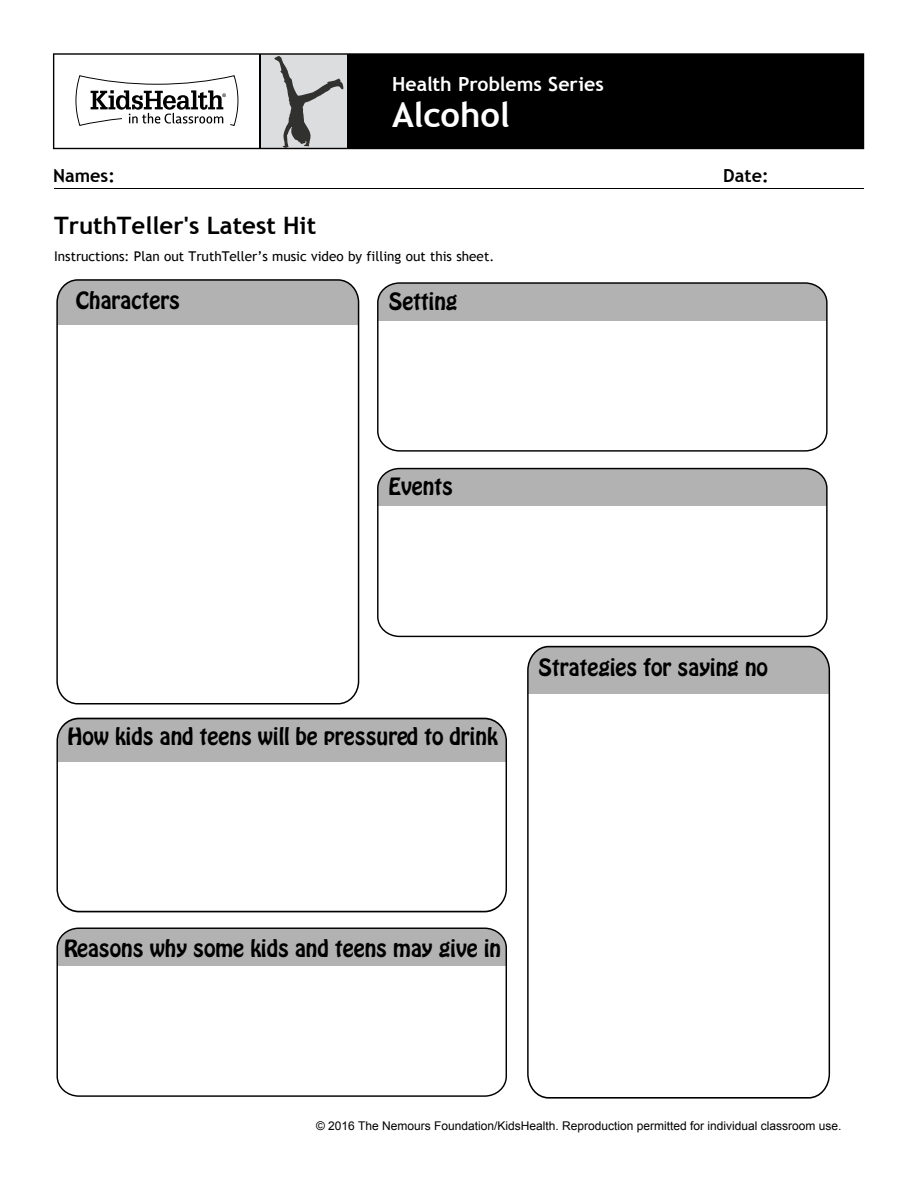
<style>
.page{position:relative;width:918px;height:1188px;background:#fff}
.page>*{position:absolute;margin:0;border:0;box-sizing:border-box;transform-origin:0 0}
.t1{font:700 34.5px "Trebuchet MS";letter-spacing:-.005em;color:#fff}
.t2{font:700 24px "Trebuchet MS";color:#000}
.t3{font:21px "Hobo Std";color:#000}
.t4{font:700 19.5px "Trebuchet MS";color:#fff}
.t5{font:700 18px "Trebuchet MS";letter-spacing:.005em;color:#000}
.t6{font:13.5px "Trebuchet MS";color:#000}
.t7{font:12px "Arial";color:#000}
.s1{font-style:inherit}
</style>
<div class="page">
<svg style="left:53px;top:53px;width:811px;height:96px;fill:#000"></svg>
<svg style="left:274px;top:56px;width:69px;height:92px;background:#b7b7b8"></svg>
<hr style="left:54px;top:188px;width:810px;height:1px;background:#000">
<svg style="left:527px;top:645px;width:304px;height:454px"></svg>
<div style="left:57px;top:928px;width:449px;height:38px;background:#b3b2b2"></div>
<div style="left:57px;top:928px;width:450px;height:169px;border:1px solid #000;border-radius:21px"></div>
<div style="left:57px;top:718px;width:449px;height:44px;background:#b3b2b2"></div>
<div style="left:56px;top:718px;width:451px;height:194px;border:2px solid #000;border-radius:22px"></div>
<div style="left:378px;top:469px;width:449px;height:37px;background:#b3b2b2"></div>
<div style="left:377px;top:468px;width:451px;height:169px;border:1px solid #000;border-radius:21px"></div>
<div style="left:378px;top:283px;width:449px;height:38px;background:#b3b2b2"></div>
<div style="left:377px;top:282px;width:451px;height:170px;border:1px solid #000;border-radius:21px"></div>
<div style="left:57px;top:280px;width:302px;height:44px;background:#b3b2b2"></div>
<div style="left:56px;top:279px;width:303px;height:425px;border:1px solid #000;border-radius:22px"></div>
<p class="t4" style="left:392px;top:71px;width:213px">Health Problems Series</p>
<h1 class="t1" style="left:392px;top:93px;width:119px">Alcohol</h1>
<p class="t5" style="left:53px;top:164px;width:63px">Name<span class="s1">s</span>:</p>
<p class="t5" style="left:723px;top:164px;width:47px">Date:</p>
<p class="t2" style="left:54px;top:210px;width:264px">TruthTeller's Latest Hit</p>
<p class="t6" style="left:54px;top:249px;width:442px">Instructions: Plan out TruthTeller’s music video by filling out this sheet.</p>
<p class="t3" style="left:76px;top:286px;width:106px">Characters</p>
<p class="t3" style="left:389px;top:286px;width:70px">Setting</p>
<p class="t3" style="left:388px;top:472px;width:66px">Events</p>
<p class="t3" style="left:67px;top:722px;width:432px">How kids and teens will be pressured to drink</p>
<p class="t3" style="left:539px;top:653px;width:231px">Strategies for saying no</p>
<p class="t3" style="left:64px;top:934px;width:439px">Reasons why some kids and teens may give in</p>
<p class="t7" style="left:316px;top:1118px;width:527px">© 2016 The Nemours Foundation/KidsHealth. Reproduction permitted for individual classroom use.</p>
</div>
